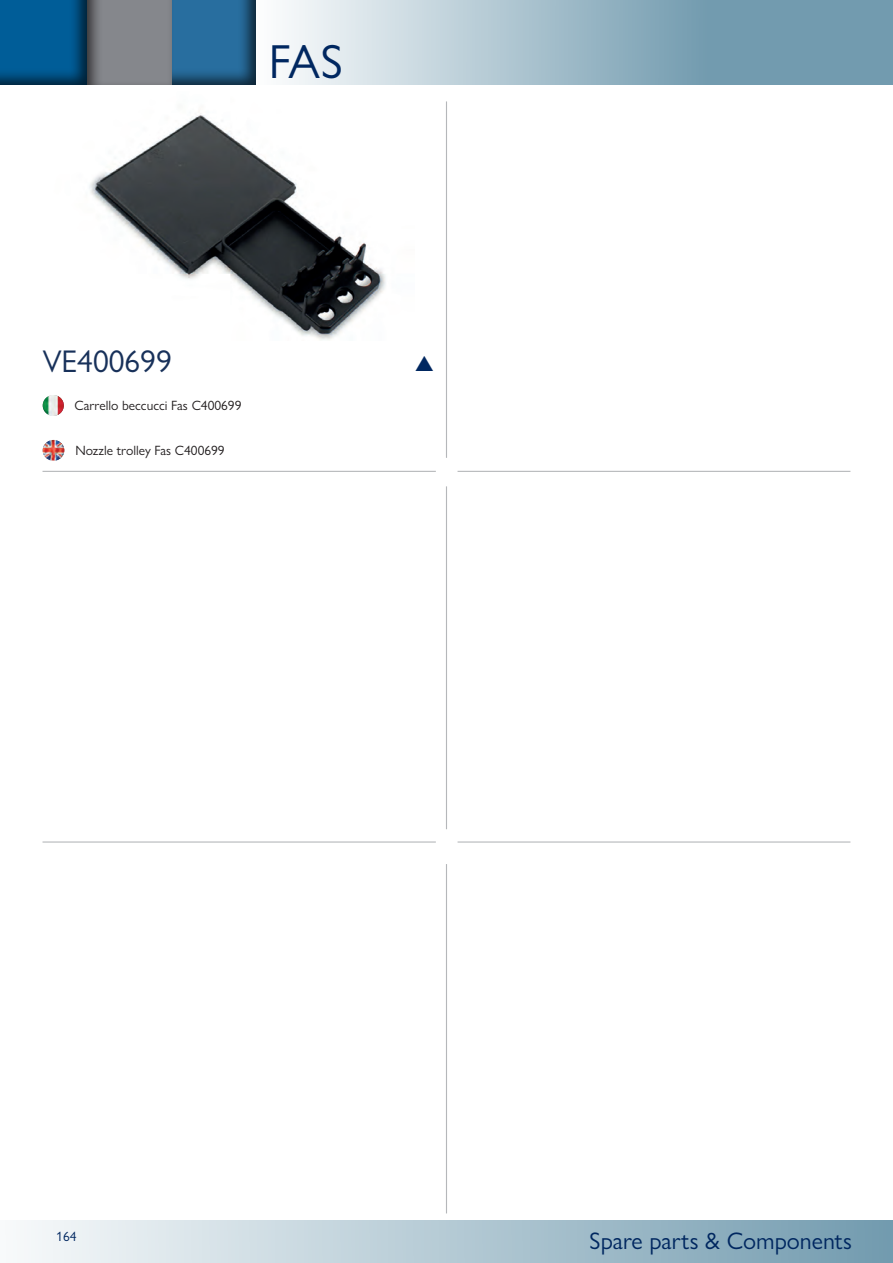
<style>
.page{position:relative;width:893px;height:1263px;background:#fff}
.page>*{position:absolute;margin:0;border:0;box-sizing:border-box;transform-origin:0 0}
.t1{font:48px "Gill Sans Nova";color:#002760}
.t2{font:31.5px "Gill Sans Nova";color:#18315a}
.t3{font:24px "Gill Sans Nova";color:#002760}
.t4{font:13.5px "Gill Sans Nova";color:#231f20}
.t5{font:13.5px "Gill Sans Nova";color:#002760}
</style>
<div class="page">
<svg style="left:287px;top:0;width:606px;height:85px;background:#9fbbc8"></svg>
<div style="left:169px;top:0;width:88px;height:86px;background:#231f20;opacity:.75"></div>
<div style="left:84px;top:0;width:88px;height:87px;background:#231f20;opacity:.75"></div>
<div style="left:0;top:0;width:88px;height:86px;background:#231f20;opacity:.75"></div>
<div style="left:0;top:1220px;width:893px;height:43px;background:linear-gradient(to right,#f8fafb,#729baf)"></div>
<img style="left:89px;top:113px;width:297px;height:227px">
<img style="left:43px;top:440px;width:21px;height:20px">
<img style="left:43px;top:395px;width:21px;height:21px;border-radius:10px">
<hr style="left:446px;top:101px;width:1px;height:357px;background:#85888d">
<hr style="left:458px;top:471px;width:392px;height:1px;background:#85888d">
<hr style="left:43px;top:471px;width:393px;height:1px;background:#85888d">
<hr style="left:458px;top:841px;width:392px;height:1px;background:#85888d">
<hr style="left:43px;top:841px;width:393px;height:1px;background:#85888d">
<hr style="left:446px;top:486px;width:1px;height:343px;background:#85888d">
<hr style="left:446px;top:864px;width:1px;height:349px;background:#85888d">
<h1 class="t1" style="left:269px;top:32px;width:75px">FAS</h1>
<h2 class="t2" style="left:43px;top:342px;width:131px">VE400699</h2>
<p class="t4" style="left:75px;top:397px;width:168px">Carrello beccucci Fas C400699</p>
<p class="t4" style="left:75px;top:442px;width:151px">Nozzle trolley Fas C400699</p>
<p class="t5" style="left:56px;top:1228px;width:22px">164</p>
<h3 class="t3" style="left:590px;top:1226px;width:264px">Spare parts &amp; Components</h3>
</div>
